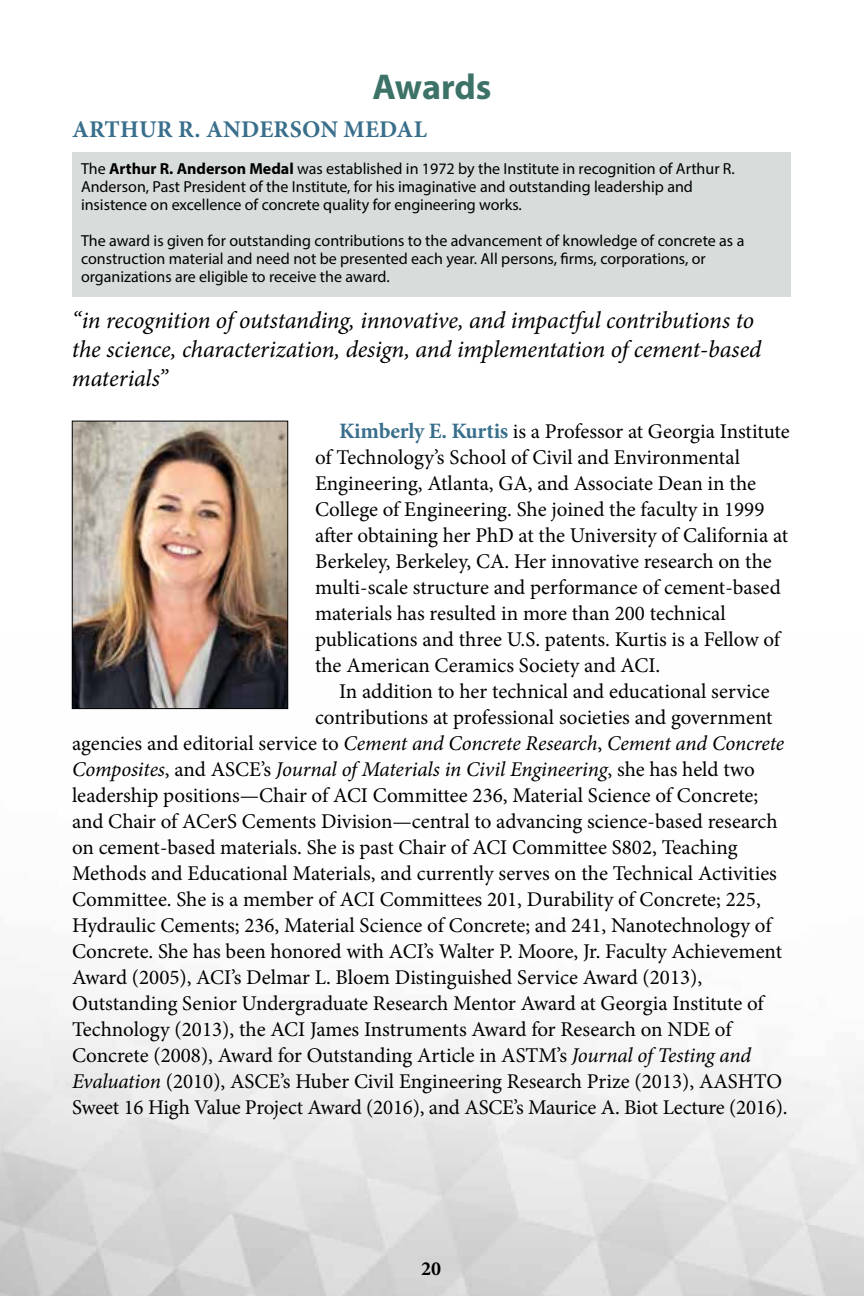
<style>
.page{position:relative;width:864px;height:1296px;background:#fff}
.page>*{position:absolute;margin:0;border:0;box-sizing:border-box;transform-origin:0 0}
.t1{font:700 36px "Myriad Pro";letter-spacing:-.005em;color:#3c7267}
.t2{font:italic 24px/28.8px "Minion Pro";letter-spacing:-.01em;color:#000}
.t3{font:700 24px "Minion Pro";letter-spacing:.01em;color:#396f8c}
.t4{font:21px/26px "Minion Pro";color:#000}
.t5{font:italic 21px "Minion Pro";letter-spacing:-.01em;color:#000}
.t6{font:700 20px "Minion Pro";color:#000}
.t7{font:16px/18px "Myriad Pro";color:#000}
.s1{font-weight:700}
.s2{font-weight:700;font-size:22px;color:#396f8c}
.s3{font-style:normal}
.s4{font-style:italic}
</style>
<div class="page">
<div style="left:72px;top:153px;width:719px;height:144px;background:#d7dddb"></div>
<img style="left:74px;top:423px;width:212px;height:284px">
<div style="left:72px;top:421px;width:216px;height:288px;border:1px solid #000"></div>
<h1 class="t1" style="left:372px;top:63px;width:121px">Awards</h1>
<p class="t3" style="left:72px;top:113px;width:356px">ARTHUR R. ANDERSON MEDAL</p>
<p class="t7" style="left:81px;top:159px;width:655px">The <span class="s1">Arthur R. Anderson Medal</span> was established in 1972 by the Institute in recognition of Arthur R.<br>Anderson, Past President of the Institute, for his imaginative and outstanding leadership and insistence on excellence of concrete quality for engineering works.</p>
<p class="t7" style="left:81px;top:231px;width:665px">The award is given for outstanding contributions to the advancement of knowledge of concrete as a construction material and need not be presented each year. All persons, firms, corporations, or organizations are eligible to receive the award.</p>
<p class="t2" style="left:72px;top:306px;width:691px">“in recognition of outstanding, innovative, and impactful contributions to the science, characterization, design, and implementation of cement-based materials”</p>
<p class="t4" style="left:315px;top:418px;width:476px;text-indent:24px"><span class="s2">Kimberly E. Kurtis</span> is a Professor at Georgia Institute of Technology’s School of Civil and Environmental Engineering, Atlanta, GA, and Associate Dean in the College of Engineering. She joined the faculty in 1999 after obtaining her PhD at the University of California at Berkeley, Berkeley, CA. Her innovative research on the multi-scale structure and performance of cement-based materials has resulted in more than 200 technical publications and three U.S. patents. Kurtis is a Fellow of the American Ceramics Society and ACI.</p>
<p class="t4" style="left:339px;top:678px;width:432px">In addition to her technical and educational service</p>
<p class="t4" style="left:315px;top:704px;width:459px">contributions at professional societies and government</p>
<p class="t5" style="left:72px;top:729px;width:714px"><span class="s3">agencies and editorial service to</span> Cement and Concrete Research<span class="s3">,</span> Cement and Concrete</p>
<p class="t5" style="left:72px;top:755px;width:684px">Composites<span class="s3">, and ASCE’s</span> Journal of Materials in Civil Engineering<span class="s3">, she has held two</span></p>
<p class="t4" style="left:72px;top:782px;width:688px">leadership positions—Chair of ACI Committee 236, Material Science of Concrete;</p>
<p class="t4" style="left:72px;top:808px;width:707px">and Chair of ACerS Cements Division—central to advancing science-based research</p>
<p class="t4" style="left:72px;top:834px;width:667px">on cement-based materials. She is past Chair of ACI Committee S802, Teaching</p>
<p class="t4" style="left:72px;top:860px;width:706px">Methods and Educational Materials, and currently serves on the Technical Activities</p>
<p class="t4" style="left:72px;top:886px;width:690px">Committee. She is a member of ACI Committees 201, Durability of Concrete; 225,</p>
<p class="t4" style="left:72px;top:912px;width:701px">Hydraulic Cements; 236, Material Science of Concrete; and 241, Nanotechnology of</p>
<p class="t4" style="left:72px;top:938px;width:712px">Concrete. She has been honored with ACI’s Walter P. Moore, Jr. Faculty Achievement</p>
<p class="t4" style="left:72px;top:964px;width:632px">Award (2005), ACI’s Delmar L. Bloem Distinguished Service Award (2013),</p>
<p class="t4" style="left:72px;top:990px;width:693px">Outstanding Senior Undergraduate Research Mentor Award at Georgia Institute of</p>
<p class="t4" style="left:72px;top:1016px;width:661px">Technology (2013), the ACI James Instruments Award for Research on NDE of</p>
<p class="t4" style="left:72px;top:1042px;width:681px">Concrete (2008), Award for Outstanding Article in ASTM’s <span class="s4">Journal of Testing and</span></p>
<p class="t4" style="left:72px;top:1068px;width:712px"><span class="s4">Evaluation</span> (2010), ASCE’s Huber Civil Engineering Research Prize (2013), AASHTO</p>
<p class="t4" style="left:72px;top:1094px;width:717px">Sweet 16 High Value Project Award (2016), and ASCE’s Maurice A. Biot Lecture (2016).</p>
<p class="t6" style="left:421px;top:1254px;width:21px">20</p>
</div>
